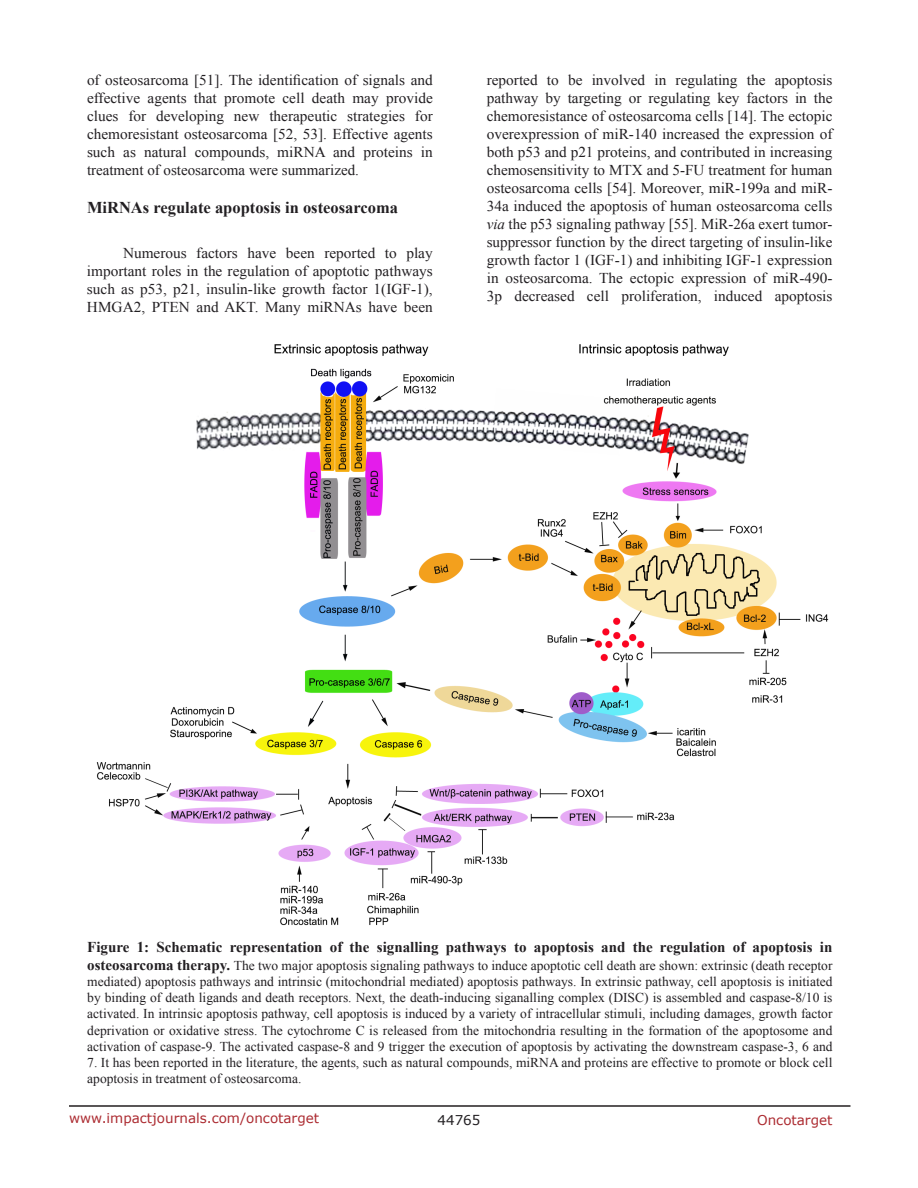
<style>
.page{position:relative;width:918px;height:1188px;background:#fff}
.page>*{position:absolute;margin:0;border:0;box-sizing:border-box;transform-origin:0 0}
.t1{font:700 16.5px "Times New Roman";color:#221f22}
.t2{font:15px/18px "Times New Roman";color:#221f22;text-align:justify}
.t3{font:700 15px "Times New Roman";color:#221f22}
.t4{font:13.5px/16.2px "Times New Roman";color:#221f22;text-align:justify}
.t5{font:13.5px "Verdana";color:#ac2b31}
.t6{font:13.5px "Verdana";color:#221f22}
.s1{font-style:italic}
.s2{font-weight:700;font-size:15px}
</style>
<div class="page">
<hr style="left:69px;top:1105px;width:781px;height:2px;background:#231f20">
<img style="left:96px;top:344px;width:733px;height:582px">
<p class="t2" style="left:87px;top:71px;width:347px">of osteosarcoma [51]. The identification of signals and effective agents that promote cell death may provide clues for developing new therapeutic strategies for chemoresistant osteosarcoma [52, 53]. Effective agents such as natural compounds, miRNA and proteins in treatment of osteosarcoma were summarized.</p>
<p class="t1" style="left:87px;top:196px;width:313px">MiRNAs regulate apoptosis in osteosarcoma</p>
<p class="t2" style="left:87px;top:244px;width:347px;text-indent:36px">Numerous factors have been reported to play important roles in the regulation of apoptotic pathways such as p53, p21, insulin-like growth factor 1(IGF-1), HMGA2, PTEN and AKT. Many miRNAs have been</p>
<p class="t2" style="left:487px;top:71px;width:347px">reported to be involved in regulating the apoptosis pathway by targeting or regulating key factors in the chemoresistance of osteosarcoma cells [14]. The ectopic overexpression of miR-140 increased the expression of both p53 and p21 proteins, and contributed in increasing chemosensitivity to MTX and 5-FU treatment for human osteosarcoma cells [54]. Moreover, miR-199a and miR-34a induced the apoptosis of human osteosarcoma cells <span class="s1">via</span> the p53 signaling pathway [55]. MiR-26a exert tumor&shy;suppressor function by the direct targeting of insulin-like growth factor 1 (IGF-1) and inhibiting IGF-1 expression in osteosarcoma. The ectopic expression of miR-490- 3p decreased cell proliferation, induced apoptosis</p>
<p class="t3" style="left:87px;top:936px;width:747px">Figure 1: Schematic representation of the signalling pathways to apoptosis and the regulation of apoptosis in</p>
<p class="t4" style="left:87px;top:957px;width:747px"><span class="s2">osteosarcoma therapy.</span> The two major apoptosis signaling pathways to induce apoptotic cell death are shown: extrinsic (death receptor mediated) apoptosis pathways and intrinsic (mitochondrial mediated) apoptosis pathways. In extrinsic pathway, cell apoptosis is initiated by binding of death ligands and death receptors. Next, the death-inducing siganalling complex (DISC) is assembled and caspase-8/10 is activated. In intrinsic apoptosis pathway, cell apoptosis is induced by a variety of intracellular stimuli, including damages, growth factor deprivation or oxidative stress. The cytochrome C is released from the mitochondria resulting in the formation of the apoptosome and activation of caspase-9. The activated caspase-8 and 9 trigger the execution of apoptosis by activating the downstream caspase-3, 6 and</p>
<p class="t4" style="left:87px;top:1054px;width:747px">7. It has been reported in the literature, the agents, such as natural compounds, miRNA and proteins are effective to promote or block cell apoptosis in treatment of osteosarcoma.</p>
<p class="t5" style="left:69px;top:1109px;width:252px">www.impactjournals.com/oncotarget</p>
<p class="t6" style="left:438px;top:1111px;width:44px">44765</p>
<p class="t5" style="left:757px;top:1111px;width:77px">Oncotarget</p>
</div>
